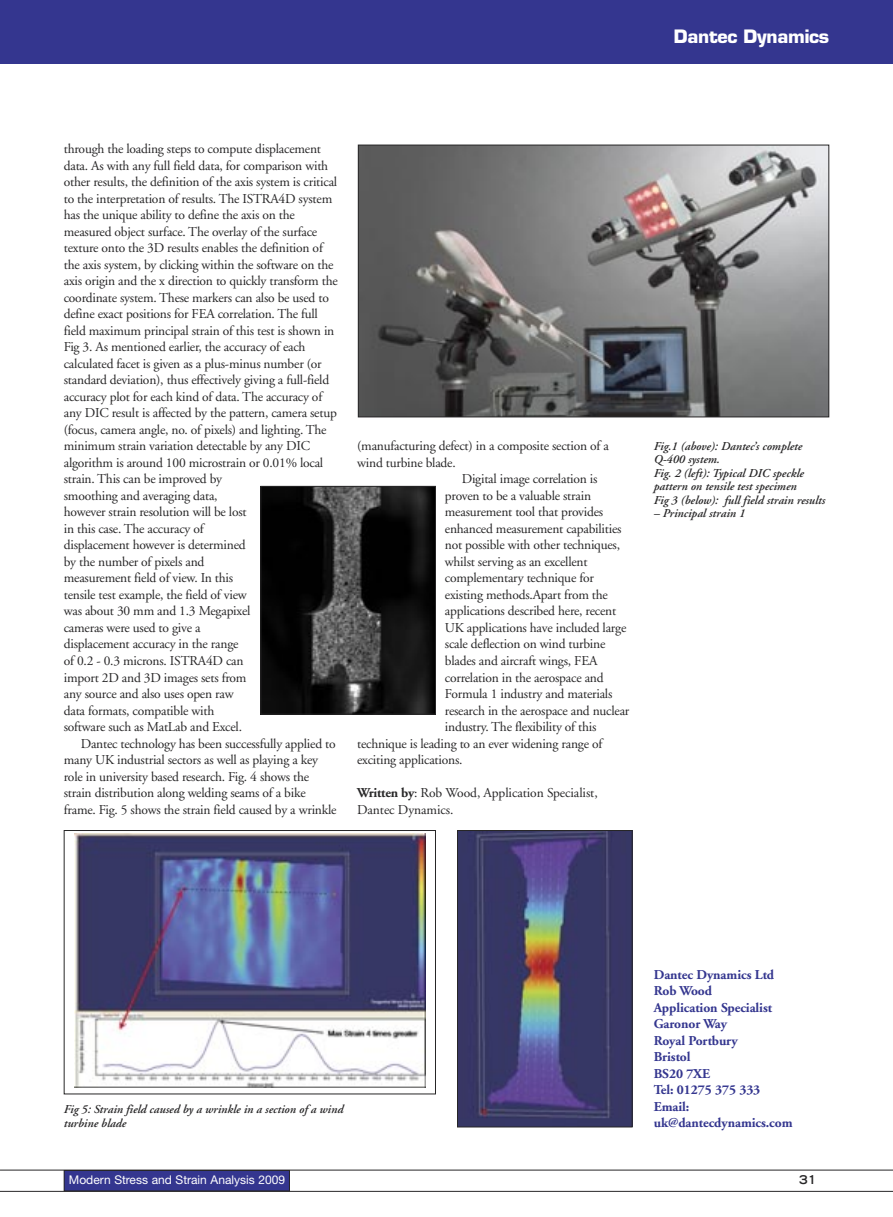
<style>
.page{position:relative;width:893px;height:1217px;background:#fff}
.page>*{position:absolute;margin:0;border:0;box-sizing:border-box;transform-origin:0 0}
.t1{font:700 18px "Eurostile LT";letter-spacing:-.015em;color:#fff}
.t2{font:13.5px/16.5px "Adobe Garamond LT";letter-spacing:-.015em;color:#272627}
.t3{font:700 13.5px/16.5px "Adobe Garamond LT";letter-spacing:-.005em;color:#34368f}
.t4{font:italic 600 12px/13.5px "Adobe Garamond LT";color:#272627}
.t5{font:12px "Helvetica Neue LT";color:#fff}
.t6{font:700 expanded 12px "Trade Gothic LT";color:#272627}
.s1{font-weight:700}
</style>
<div class="page">
<div style="left:0;top:0;width:893px;height:64px;background:#34368f"></div>
<img style="left:360px;top:147px;width:467px;height:268px">
<div style="left:358px;top:145px;width:471px;height:272px;border:1px solid #272627"></div>
<img style="left:74px;top:833px;width:351px;height:254px">
<div style="left:64px;top:829px;width:372px;height:264px;border:1px solid #272627"></div>
<img style="left:262px;top:488px;width:172px;height:224px">
<div style="left:260px;top:486px;width:176px;height:228px;border:1px solid #272627"></div>
<img style="left:459px;top:831px;width:171px;height:293px">
<div style="left:457px;top:829px;width:175px;height:297px;border:1px solid #272627"></div>
<div style="left:64px;top:1170px;width:225px;height:20px;background:#34368f"></div>
<div style="left:64px;top:1169px;width:226px;height:21px;border:1px solid #272627"></div>
<hr style="left:0;top:1169px;width:893px;height:1px;background:#272627">
<hr style="left:0;top:1190px;width:893px;height:1px;background:#272627">
<h1 class="t1" style="left:674px;top:30px;width:157px">Dantec Dynamics</h1>
<p class="t2" style="left:64px;top:142px;width:276px">through the loading steps to compute displacement data. As with any full field data, for comparison with other results, the definition of the axis system is critical to the interpretation of results. The ISTRA4D system has the unique ability to define the axis on the measured object surface. The overlay of the surface texture onto the 3D results enables the definition of the axis system, by clicking within the software on the axis origin and the x direction to quickly transform the coordinate system. These markers can also be used to define exact positions for FEA correlation. The full field maximum principal strain of this test is shown in Fig 3. As mentioned earlier, the accuracy of each calculated facet is given as a plus-minus number (or standard deviation), thus effectively giving a full-field accuracy plot for each kind of data. The accuracy of any DIC result is affected by the pattern, camera setup (focus, camera angle, no. of pixels) and lighting. The minimum strain variation detectable by any DIC algorithm is around 100 microstrain or 0.01% local strain. This can be improved by<br>smoothing and averaging data,<br>however strain resolution will be lost<br>in this case. The accuracy of<br>displacement however is determined<br>by the number of pixels and<br>measurement field of view. In this<br>tensile test example, the field of view<br>was about 30 mm and 1.3 Megapixel<br>cameras were used to give a<br>displacement accuracy in the range<br>of 0.2 - 0.3 microns. ISTRA4D can<br>import 2D and 3D images sets from<br>any source and also uses open raw<br>data formats, compatible with<br>software such as MatLab and Excel.</p>
<p class="t2" style="left:64px;top:736px;width:274px;text-indent:17px">Dantec technology has been successfully applied to many UK industrial sectors as well as playing a key role in university based research. Fig. 4 shows the strain distribution along welding seams of a bike frame. Fig. 5 shows the strain field caused by a wrinkle</p>
<p class="t2" style="left:357px;top:439px;width:253px">(manufacturing defect) in a composite section of a</p>
<p class="t2" style="left:357px;top:455px;width:100px">wind turbine blade.</p>
<p class="t2" style="left:462px;top:472px;width:137px">Digital image correlation is</p>
<p class="t2" style="left:445px;top:488px;width:148px">proven to be a valuable strain</p>
<p class="t2" style="left:445px;top:505px;width:160px">measurement tool that provides</p>
<p class="t2" style="left:445px;top:521px;width:178px">enhanced measurement capabilities</p>
<p class="t2" style="left:445px;top:538px;width:177px">not possible with other techniques,</p>
<p class="t2" style="left:445px;top:554px;width:144px">whilst serving as an excellent</p>
<p class="t2" style="left:445px;top:571px;width:150px">complementary technique for</p>
<p class="t2" style="left:445px;top:587px;width:165px">existing methods.Apart from the</p>
<p class="t2" style="left:445px;top:604px;width:173px">applications described here, recent</p>
<p class="t2" style="left:445px;top:620px;width:183px">UK applications have included large</p>
<p class="t2" style="left:445px;top:637px;width:162px">scale deflection on wind turbine</p>
<p class="t2" style="left:445px;top:653px;width:154px">blades and aircraft wings, FEA</p>
<p class="t2" style="left:445px;top:670px;width:160px">correlation in the aerospace and</p>
<p class="t2" style="left:445px;top:686px;width:169px">Formula 1 industry and materials</p>
<p class="t2" style="left:445px;top:703px;width:186px">research in the aerospace and nuclear</p>
<p class="t2" style="left:445px;top:719px;width:153px">industry. The flexibility of this</p>
<p class="t2" style="left:357px;top:736px;width:247px">technique is leading to an ever widening range of</p>
<p class="t2" style="left:357px;top:752px;width:107px">exciting applications.</p>
<p class="t2" style="left:357px;top:785px;width:242px"><span class="s1">Written by</span>: Rob Wood, Application Specialist,<br>Dantec Dynamics.</p>
<p class="t4" style="left:654px;top:440px;width:173px">Fig.1 (above): Dantec’s complete<br>Q-400 system.<br>Fig. 2 (left): Typical DIC speckle pattern on tensile test specimen<br>Fig 3 (below): full field strain results</p>
<p class="t4" style="left:654px;top:508px;width:93px">– Principal strain 1</p>
<p class="t4" style="left:64px;top:1103px;width:281px">Fig 5: Strain field caused by a wrinkle in a section of a wind turbine blade</p>
<p class="t3" style="left:654px;top:967px;width:140px">Dantec Dynamics Ltd<br>Rob Wood<br>Application Specialist<br>Garonor Way<br>Royal Portbury<br>Bristol<br>BS20 7XE<br>Tel: 01275 375 333<br>Email: uk@dantecdynamics.com</p>
<p class="t5" style="left:69px;top:1174px;width:218px">Modern Stress and Strain Analysis 2009</p>
<p class="t6" style="left:799px;top:1174px;width:19px">31</p>
</div>
